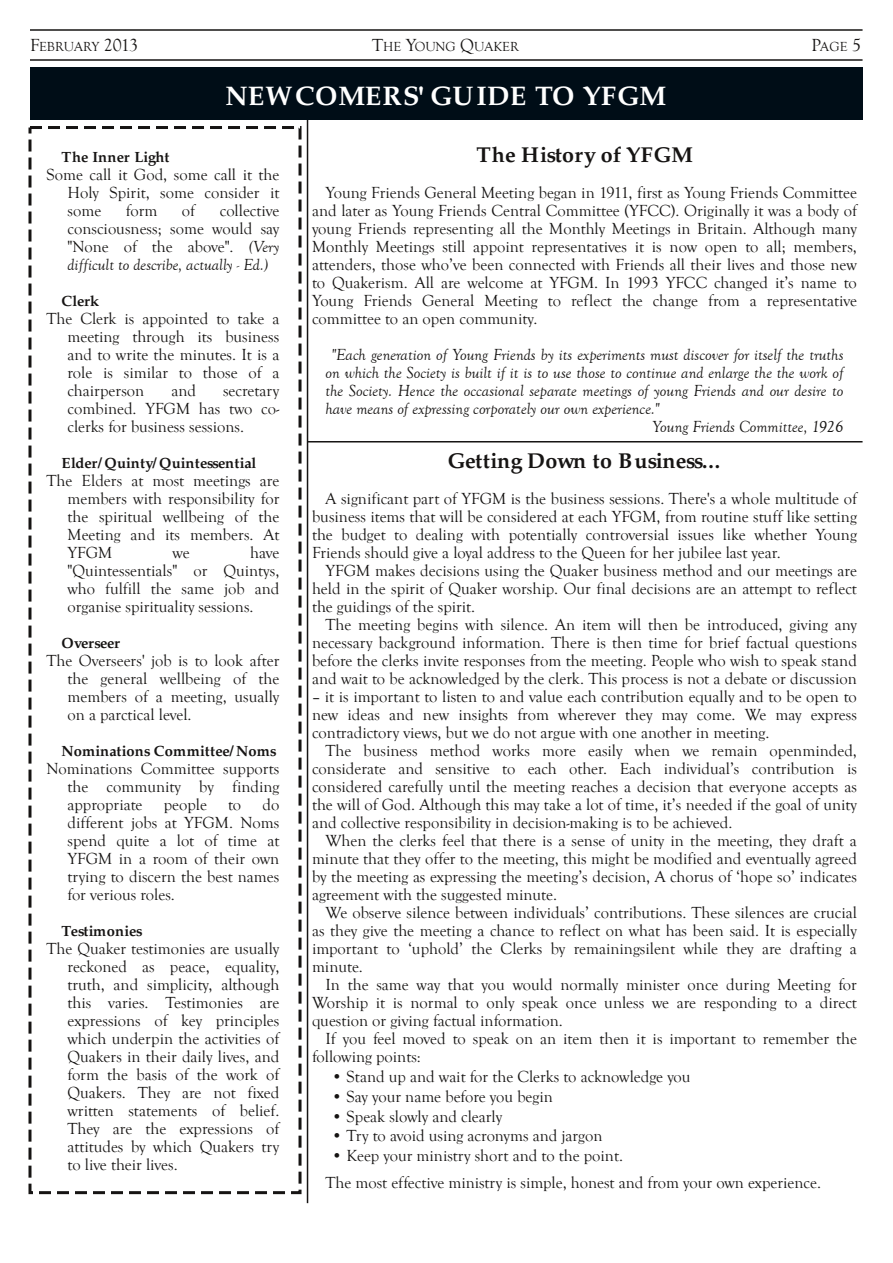
<style>
.page{position:relative;width:893px;height:1263px;background:#fff}
.page>*{position:absolute;margin:0;border:0;box-sizing:border-box;transform-origin:0 0}
.t1{font:700 26.85px "Palatino";letter-spacing:.02em;color:#fff}
.t2{font:700 21.45px "Palatino";letter-spacing:.005em;color:#161413}
.t3{font:16.5px/18px "Goudy Old Style T";color:#161413;text-align:justify}
.t4{font:italic 16.5px "Goudy Old Style T";color:#161413}
.t5{font:700 14.85px "Palatino";letter-spacing:.005em;color:#161413}
.t6{font:700 14.85px "Palatino";letter-spacing:-.025em;color:#161413}
.t7{font:13.5px "Goudy Old Style T";color:#161413}
.s1{font-size:18px}
.s2{font-style:italic}
</style>
<div class="page">
<hr style="left:30px;top:29px;width:833px;height:2px;background:#161413">
<hr style="left:30px;top:59px;width:833px;height:2px;background:#161413">
<div style="left:30px;top:68px;width:833px;height:52px;background:#000d17"></div>
<div style="left:29px;top:126px;width:273px;height:1068px;border:3px dashed #161413"></div>
<hr style="left:308px;top:441px;width:555px;height:1px;background:#161413">
<hr style="left:307px;top:120px;width:1px;height:1083px;background:#161413">
<p class="t7" style="left:30px;top:41px;width:110px"><span class="s1">F</span>EBRUARY <span class="s1">2013</span></p>
<p class="t7" style="left:372px;top:41px;width:148px"><span class="s1">T</span>HE <span class="s1">Y</span>OUNG <span class="s1">Q</span>UAKER</p>
<p class="t7" style="left:811px;top:41px;width:51px"><span class="s1">P</span>AGE <span class="s1">5</span></p>
<h1 class="t1" style="left:225px;top:86px;width:442px">NEWCOMERS' GUIDE TO YFGM</h1>
<p class="t5" style="left:62px;top:151px;width:109px">The Inner Light</p>
<p class="t3" style="left:68px;top:167px;width:213px;text-indent:-21px">Some call it God, some call it the Holy Spirit, some consider it some</p>
<p class="t3" style="left:68px;top:203px;width:213px;text-indent:152px">collective consciousness; some would say "None of the above". <span class="s2">(Very difficult to describe, actually - Ed.)</span></p>
<p class="t5" style="left:62px;top:295px;width:39px">Clerk</p>
<p class="t3" style="left:68px;top:311px;width:213px;text-indent:-21px">The Clerk is appointed to take a meeting through its business and to write the minutes. It is a role is similar to those of a chairperson</p>
<p class="t3" style="left:126px;top:203px;width:33px">form</p>
<p class="t3" style="left:182px;top:203px;width:15px">of</p>
<p class="t3" style="left:171px;top:383px;width:26px">and</p>
<p class="t3" style="left:68px;top:383px;width:213px;text-indent:155px">secretary combined. YFGM has two co&shy;clerks for business sessions.</p>
<p class="t5" style="left:62px;top:457px;width:196px">Elder/ Quinty/ Quintessential</p>
<p class="t3" style="left:68px;top:473px;width:213px;text-indent:-21px">The Elders at most meetings are members with responsibility for the spiritual wellbeing of the Meeting and its members. At YFGM</p>
<p class="t3" style="left:68px;top:545px;width:213px;text-indent:183px">have "Quintessentials" or Quintys, who fulfill the same job and organise spirituality sessions.</p>
<p class="t5" style="left:62px;top:637px;width:60px">Overseer</p>
<p class="t3" style="left:68px;top:653px;width:213px;text-indent:-21px">The Overseers' job is to look after the general wellbeing of the members of a meeting, usually on a parctical level.</p>
<p class="t5" style="left:62px;top:745px;width:217px">Nominations Committee/ Noms</p>
<p class="t3" style="left:68px;top:761px;width:213px;text-indent:-21px">Nominations Committee supports the community by finding appropriate</p>
<p class="t3" style="left:173px;top:545px;width:19px">we</p>
<p class="t3" style="left:68px;top:797px;width:213px;text-indent:195px">do different jobs at YFGM. Noms spend quite a lot of time at YFGM in a room of their own trying to discern the best names for verious roles.</p>
<p class="t6" style="left:62px;top:925px;width:83px">Testimonies</p>
<p class="t3" style="left:68px;top:941px;width:213px;text-indent:-21px">The Quaker testimonies are usually reckoned as peace, equality, truth, and simplicity, although this varies. Testimonies are expressions of key principles which underpin the activities of Quakers in their daily lives, and form the basis of the work of Quakers. They are not fixed written statements of belief.<br>They are the expressions of attitudes by which Quakers try to live their lives.</p>
<p class="t3" style="left:164px;top:797px;width:45px">people</p>
<p class="t3" style="left:228px;top:797px;width:15px">to</p>
<h2 class="t2" style="left:476px;top:147px;width:218px">The History of YFGM</h2>
<p class="t3" style="left:312px;top:185px;width:546px;text-indent:14px">Young Friends General Meeting began in 1911, first as Young Friends Committee and later as Young Friends Central Committee (YFCC). Originally it was a body of young Friends representing all the Monthly Meetings in Britain. Although many Monthly Meetings still appoint representatives it is now open to all; members, attenders, those who’ve been connected with Friends all their lives and those new to Quakerism. All are welcome at YFGM. In 1993 YFCC changed it’s name to Young Friends General Meeting to reflect the change from a representative committee to an open community.</p>
<p class="t4" style="left:332px;top:346px;width:513px">"Each generation of Young Friends by its experiments must discover for itself the truths</p>
<p class="t4" style="left:326px;top:364px;width:519px">on which the Society is built if it is to use those to continue and enlarge the the work of</p>
<p class="t4" style="left:326px;top:382px;width:519px">the Society. Hence the occasional separate meetings of young Friends and our desire to</p>
<p class="t4" style="left:326px;top:400px;width:335px">have means of expressing corporately our own experience."</p>
<p class="t4" style="left:652px;top:418px;width:193px">Young Friends Committee, 1926</p>
<h2 class="t2" style="left:448px;top:453px;width:274px">Getting Down to Business...</h2>
<p class="t3" style="left:312px;top:491px;width:546px;text-indent:14px">A significant part of YFGM is the business sessions. There's a whole multitude of business items that will be considered at each YFGM, from routine stuff like setting the budget to dealing with potentially controversial issues like whether Young Friends should give a loyal address to the Queen for her jubilee last year.</p>
<p class="t3" style="left:312px;top:563px;width:546px;text-indent:14px">YFGM makes decisions using the Quaker business method and our meetings are held in the spirit of Quaker worship. Our final decisions are an attempt to reflect the guidings of the spirit.</p>
<p class="t3" style="left:312px;top:617px;width:546px;text-indent:14px">The meeting begins with silence. An item will then be introduced, giving any necessary background information. There is then time for brief factual questions before the clerks invite responses from the meeting. People who wish to speak stand and wait to be acknowledged by the clerk. This process is not a debate or discussion</p>
<p class="t3" style="left:312px;top:689px;width:546px">– it is important to listen to and value each contribution equally and to be open to new ideas and new insights from wherever they may come. We may express contradictory views, but we do not argue with one another in meeting.</p>
<p class="t3" style="left:312px;top:743px;width:546px;text-indent:14px">The business method works more easily when we remain openminded, considerate and sensitive to each other. Each individual’s contribution is considered carefully until the meeting reaches a decision that everyone accepts as the will of God. Although this may take a lot of time, it’s needed if the goal of unity and collective responsibility in decision-making is to be achieved.</p>
<p class="t3" style="left:312px;top:833px;width:546px;text-indent:14px">When the clerks feel that there is a sense of unity in the meeting, they draft a minute that they offer to the meeting, this might be modified and eventually agreed by the meeting as expressing the meeting’s decision, A chorus of ‘hope so’ indicates agreement with the suggested minute.</p>
<p class="t3" style="left:312px;top:905px;width:546px;text-indent:14px">We observe silence between individuals’ contributions. These silences are crucial as they give the meeting a chance to reflect on what has been said. It is especially important to ‘uphold’ the Clerks by remainingsilent while they are drafting a minute.</p>
<p class="t3" style="left:312px;top:977px;width:546px;text-indent:14px">In the same way that you would normally minister once during Meeting for Worship it is normal to only speak once unless we are responding to a direct question or giving factual information.</p>
<p class="t3" style="left:312px;top:1031px;width:546px;text-indent:14px">If you feel moved to speak on an item then it is important to remember the following points:</p>
<p class="t3" style="left:332px;top:1068px;width:361px">• Stand up and wait for the Clerks to acknowledge you</p>
<p class="t3" style="left:332px;top:1088px;width:223px">• Say your name before you begin</p>
<p class="t3" style="left:332px;top:1108px;width:172px">• Speak slowly and clearly</p>
<p class="t3" style="left:332px;top:1128px;width:272px">• Try to avoid using acronyms and jargon</p>
<p class="t3" style="left:326px;top:1143px;width:497px;line-height:27px;text-indent:6px">• Keep your ministry short and to the point.<br>The most effective ministry is simple, honest and from your own experience.</p>
</div>
